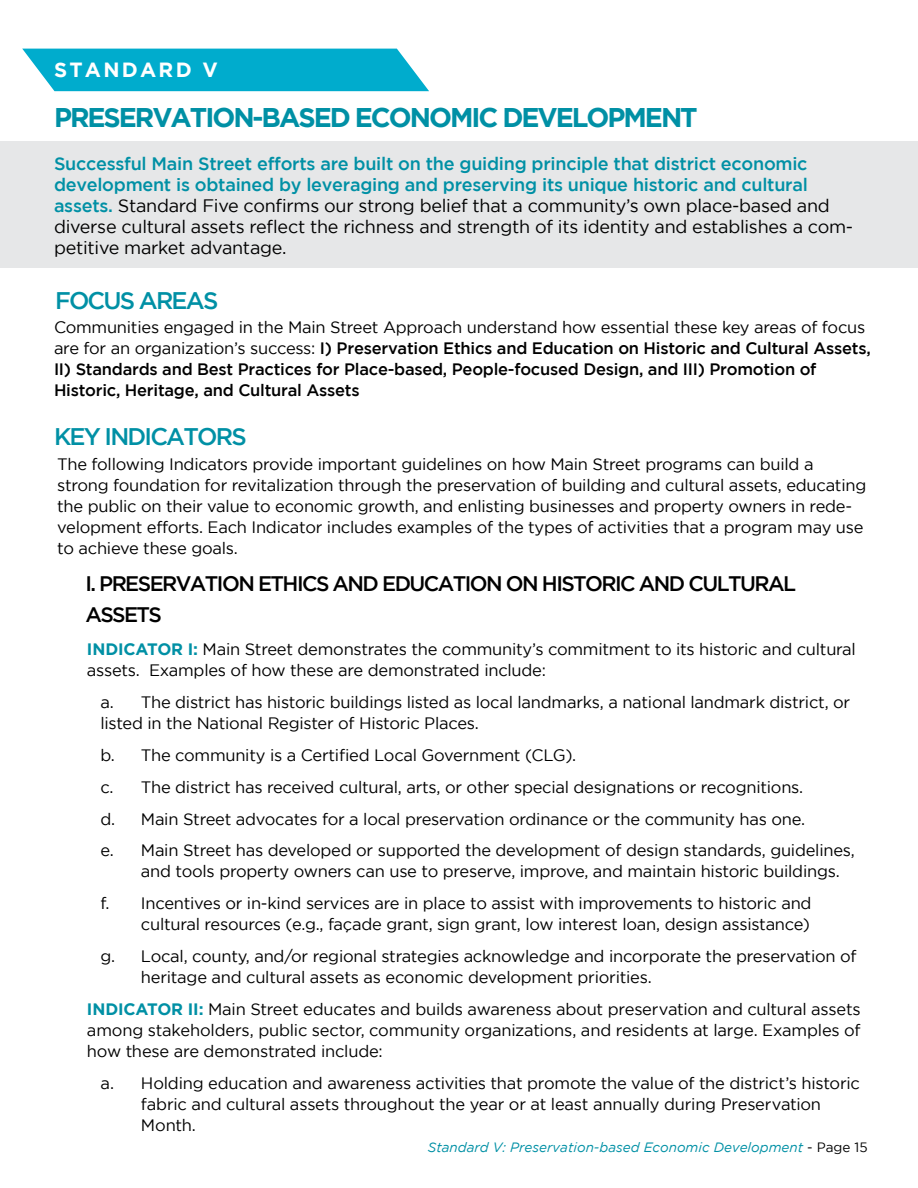
<style>
.page{position:relative;width:918px;height:1188px;background:#fff}
.page>*{position:absolute;margin:0;border:0;box-sizing:border-box;transform-origin:0 0}
.t1{font:700 27px "Gotham";letter-spacing:-.075em;color:#0090a5}
.t2{font:500 24px "Gotham";letter-spacing:-.075em;color:#0090a5}
.t3{font:500 21px/31.5px "Gotham";letter-spacing:-.075em;color:#000}
.t4{font:700 20.55px "Gotham";letter-spacing:.11em;color:#fff}
.t5{font:18px/21px "Gotham";letter-spacing:-.015em;color:#000}
.t6{font:16.5px/21px "Gotham";letter-spacing:-.015em;color:#000}
.t7{font:500 16.5px/21px "Gotham";letter-spacing:-.015em;color:#000}
.t8{font:italic 13.5px "Gotham";color:#0090a5}
.s1{font-weight:500;color:#0090a5}
.s2{font-weight:400}
.s3{font-weight:700;color:#0090a5}
.s4{font-style:normal;color:#000}
</style>
<div class="page">
<div style="left:0;top:141px;width:918px;height:127px;background:#e6e7e8"></div>
<svg style="left:22px;top:49px;width:407px;height:42px;background:#14b2d0"></svg>
<p class="t4" style="left:54px;top:58px;width:165px">STANDARD V</p>
<h1 class="t1" style="left:54px;top:102px;width:645px">PRESERVATION-BASED ECONOMIC DEVELOPMENT</h1>
<p class="t5" style="left:54px;top:153px;width:801px"><span class="s1">Successful Main Street efforts are built on the guiding principle that district economic development is obtained by leveraging and preserving its unique historic and cultural assets.</span> Standard Five confirms our strong belief that a community’s own place-based and diverse cultural assets reflect the richness and strength of its identity and establishes a com&shy;petitive market advantage.</p>
<h2 class="t2" style="left:55px;top:287px;width:165px">FOCUS AREAS</h2>
<p class="t7" style="left:54px;top:316px;width:818px"><span class="s2">Communities engaged in the Main Street Approach understand how essential these key areas of focus are for an organization’s success:</span> I) Preservation Ethics and Education on Historic and Cultural Assets, II) Standards and Best Practices for Place-based, People-focused Design, and III) Promotion of Historic, Heritage, and Cultural Assets</p>
<h2 class="t2" style="left:54px;top:423px;width:194px">KEY INDICATORS</h2>
<p class="t6" style="left:57px;top:453px;width:811px">The following Indicators provide important guidelines on how Main Street programs can build a strong foundation for revitalization through the preservation of building and cultural assets, educating the public on their value to economic growth, and enlisting businesses and property owners in rede&shy;velopment efforts. Each Indicator includes examples of the types of activities that a program may use to achieve these goals.</p>
<p class="t3" style="left:85px;top:567px;width:712px">I. PRESERVATION ETHICS AND EDUCATION ON HISTORIC AND CULTURAL<br>ASSETS</p>
<p class="t6" style="left:87px;top:639px;width:771px"><span class="s3">INDICATOR I:</span> Main Street demonstrates the community’s commitment to its historic and cultural assets. Examples of how these are demonstrated include:</p>
<p class="t6" style="left:100px;top:692px;width:751px">a. The district has historic buildings listed as local landmarks, a national landmark district, or listed in the National Register of Historic Places.</p>
<p class="t6" style="left:100px;top:739px;width:756px;line-height:31.8px">b. The community is a Certified Local Government (CLG).<br>c. The district has received cultural, arts, or other special designations or recognitions.<br>d. Main Street advocates for a local preservation ordinance or the community has one.<br>e. Main Street has developed or supported the development of design standards, guidelines,</p>
<p class="t6" style="left:100px;top:855px;width:741px;line-height:31.8px;text-indent:41px">and tools property owners can use to preserve, improve, and maintain historic buildings. f. Incentives or in-kind services are in place to assist with improvements to historic and</p>
<p class="t6" style="left:100px;top:908px;width:758px;line-height:31.8px;text-align:center">cultural resources (e.g., façade grant, sign grant, low interest loan, design assistance)<br>g. Local, county, and/or regional strategies acknowledge and incorporate the preservation of</p>
<p class="t6" style="left:87px;top:961px;width:775px;line-height:31.8px;text-indent:54px">heritage and cultural assets as economic development priorities.<br><span class="s3">INDICATOR II:</span> Main Street educates and builds awareness about preservation and cultural assets</p>
<p class="t6" style="left:87px;top:1019px;width:775px">among stakeholders, public sector, community organizations, and residents at large. Examples of how these are demonstrated include:</p>
<p class="t6" style="left:141px;top:1072px;width:720px;text-indent:-41px">a. Holding education and awareness activities that promote the value of the district’s historic fabric and cultural assets throughout the year or at least annually during Preservation<br>Month.</p>
<p class="t8" style="left:428px;top:1140px;width:441px">Standard V: Preservation-based Economic Development <span class="s4">- Page 15</span></p>
</div>
